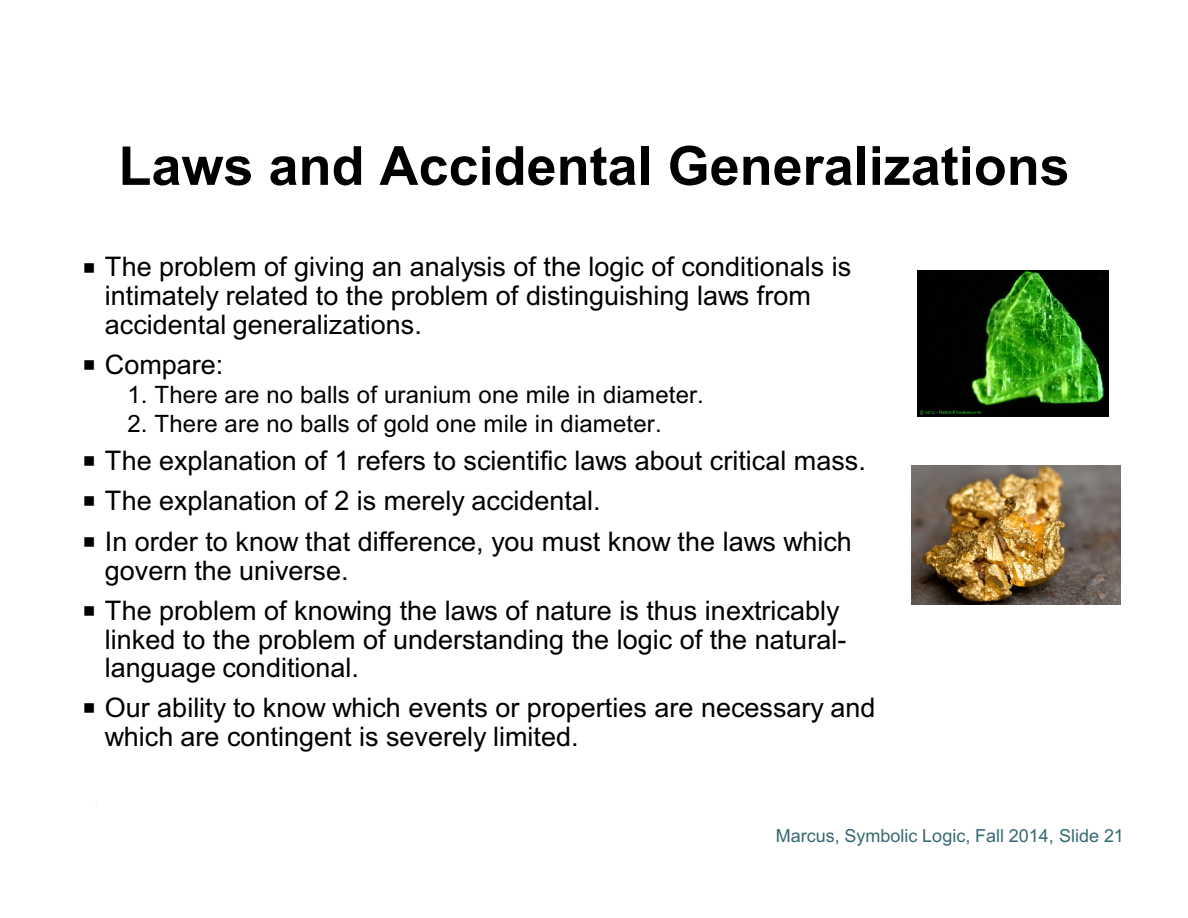
<style>
.page{position:relative;width:1188px;height:918px;background:#fff}
.page>*{position:absolute;margin:0;border:0;box-sizing:border-box;transform-origin:0 0}
.t1{font:700 54px "Arial";color:#000}
.t2{font:27px/28.7px "Arial";color:#000}
.t3{font:24px "Arial";letter-spacing:.01em;color:#000}
.t4{font:18px "Arial";color:#366973}
</style>
<div class="page">
<img style="left:918px;top:270px;width:190px;height:147px">
<img style="left:911px;top:466px;width:209px;height:139px">
<h1 class="t1" style="left:118px;top:146px;width:953px">Laws and Accidental Generalizations</h1>
<p class="t2" style="left:105px;top:255px;width:748px">The problem of giving an analysis of the logic of conditionals is intimately related to the problem of distinguishing laws from accidental generalizations.</p>
<p class="t2" style="left:105px;top:353px;width:120px">Compare:</p>
<p class="t3" style="left:127px;top:386px;width:578px">1. There are no balls of uranium one mile in diameter.</p>
<p class="t3" style="left:127px;top:414px;width:536px">2. There are no balls of gold one mile in diameter.</p>
<p class="t2" style="left:105px;top:442px;width:762px;line-height:40.7px">The explanation of 1 refers to scientific laws about critical mass.<br>The explanation of 2 is merely accidental.<br>In order to know that difference, you must know the laws which</p>
<p class="t2" style="left:105px;top:553px;width:736px;line-height:40.2px">govern the universe.<br>The problem of knowing the laws of nature is thus inextricably</p>
<p class="t2" style="left:105px;top:627px;width:743px">linked to the problem of understanding the logic of the natural&shy;language conditional.</p>
<p class="t2" style="left:105px;top:696px;width:772px">Our ability to know which events or properties are necessary and which are contingent is severely limited.</p>
<p class="t4" style="left:776px;top:829px;width:349px">Marcus, Symbolic Logic, Fall 2014, Slide 21</p>
</div>
